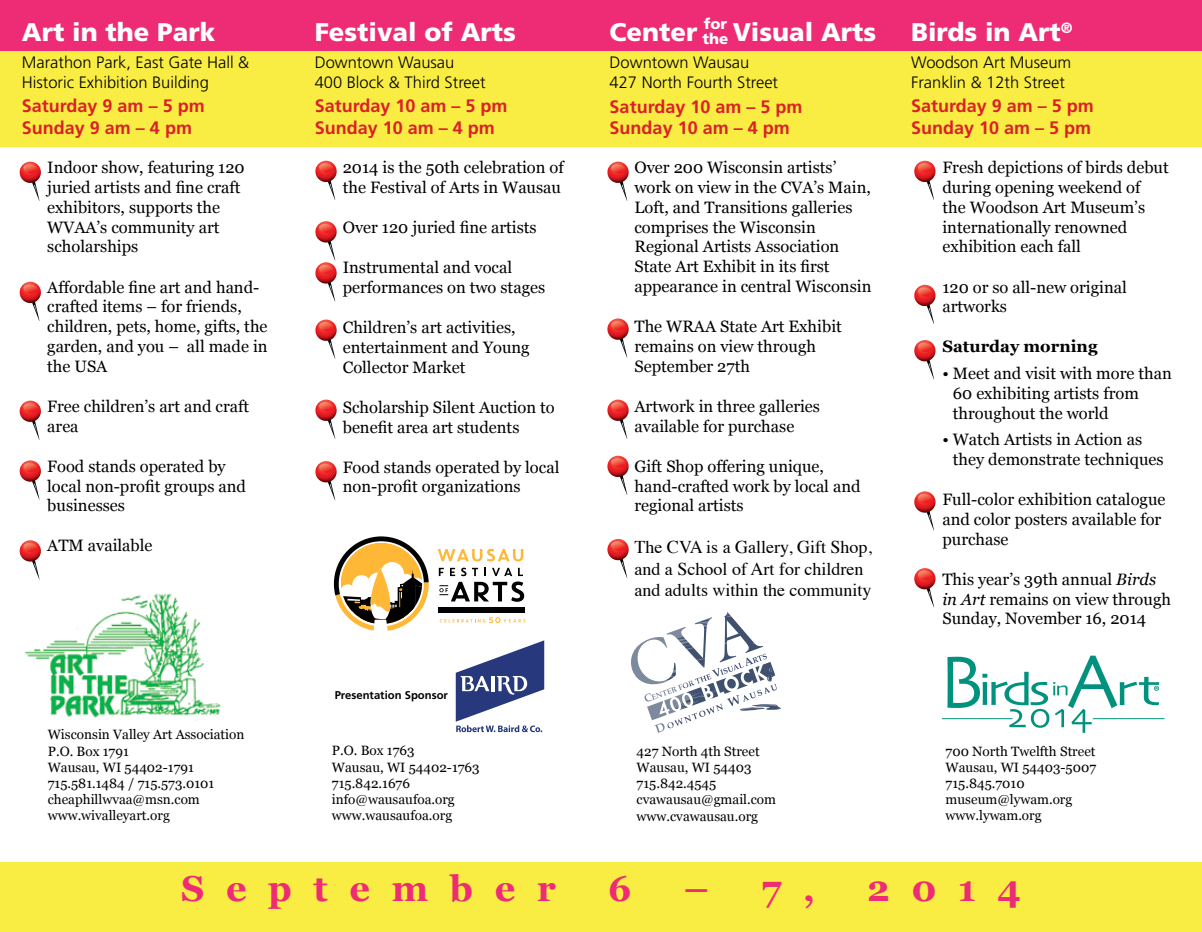
<style>
.page{position:relative;width:1202px;height:932px;background:#fff}
.page>*{position:absolute;margin:0;border:0;box-sizing:border-box;transform-origin:0 0}
.t1{font:700 36px "Georgia";letter-spacing:.6em;color:#ee2b75}
.t2{font:900 25.5px "Frutiger";color:#fff}
.t3{font:700 18px/21.6px "Frutiger";color:#da2128}
.t4{font:18px/21.6px "Times";color:#000}
.t5{font:16.5px/19.8px "Georgia";color:#000}
.t6{font:300 16.5px/19.8px "Frutiger";color:#000}
.t7{font:700 16.5px "Georgia";color:#000}
.t8{font:900 15px/15.8px "Frutiger";color:#fff}
.t9{font:13.5px/16.2px "Georgia";color:#000}
.t10{font:700 11.25px "Frutiger";color:#000}
.s1{font-style:italic}
</style>
<div class="page">
<svg style="left:631px;top:612px;width:150px;height:121px"></svg>
<img style="left:25px;top:593px;width:196px;height:125px">
<div style="left:0;top:862px;width:1202px;height:70px;background:#f9ed44"></div>
<div style="left:0;top:50px;width:1202px;height:97px;background:#f9ed44"></div>
<div style="left:0;top:0;width:1202px;height:50px;background:#ee2b75"></div>
<hr style="left:942px;top:718px;width:70px;height:1px;background:#00927e">
<hr style="left:1092px;top:718px;width:72px;height:1px;background:#00927e">
<svg style="left:947px;top:655px;width:212px;height:77px"></svg>
<svg style="left:456px;top:640px;width:88px;height:92px"></svg>
<svg style="left:19px;top:162px;width:22px;height:39px"></svg>
<svg style="left:19px;top:282px;width:22px;height:39px"></svg>
<svg style="left:19px;top:400px;width:22px;height:40px"></svg>
<svg style="left:19px;top:460px;width:22px;height:40px"></svg>
<svg style="left:19px;top:540px;width:22px;height:39px"></svg>
<svg style="left:315px;top:319px;width:22px;height:40px"></svg>
<svg style="left:315px;top:399px;width:22px;height:40px"></svg>
<svg style="left:315px;top:461px;width:22px;height:39px"></svg>
<svg style="left:914px;top:161px;width:22px;height:39px"></svg>
<svg style="left:914px;top:285px;width:22px;height:39px"></svg>
<svg style="left:914px;top:340px;width:22px;height:39px"></svg>
<svg style="left:914px;top:491px;width:22px;height:39px"></svg>
<svg style="left:607px;top:539px;width:22px;height:39px"></svg>
<svg style="left:914px;top:568px;width:22px;height:39px"></svg>
<svg style="left:607px;top:162px;width:22px;height:39px"></svg>
<svg style="left:607px;top:318px;width:22px;height:40px"></svg>
<svg style="left:607px;top:399px;width:22px;height:40px"></svg>
<svg style="left:315px;top:161px;width:22px;height:141px"></svg>
<div style="left:438px;top:607px;width:87px;height:6px;background:#000"></div>
<svg style="left:437px;top:549px;width:86px;height:12px"></svg>
<svg style="left:439px;top:567px;width:85px;height:34px"></svg>
<svg style="left:439px;top:617px;width:86px;height:6px"></svg>
<svg style="left:334px;top:536px;width:95px;height:95px"></svg>
<svg style="left:607px;top:455px;width:22px;height:40px"></svg>
<h2 class="t2" style="left:22px;top:17px;width:195px">Art in the Park</h2>
<p class="t6" style="left:22px;top:52px;width:229px">Marathon Park, East Gate Hall &amp;<br>Historic Exhibition Building</p>
<p class="t3" style="left:22px;top:95px;width:184px">Saturday 9 am – 5 pm<br>Sunday 9 am – 4 pm</p>
<p class="t5" style="left:47px;top:158px;width:199px">Indoor show, featuring 120 juried artists and fine craft exhibitors, supports the<br>WVAA’s community art scholarships</p>
<p class="t5" style="left:47px;top:277px;width:222px">Affordable fine art and hand&shy;crafted items – for friends, children, pets, home, gifts, the garden, and you – all made in the USA</p>
<p class="t5" style="left:47px;top:396px;width:203px">Free children’s art and craft area</p>
<p class="t5" style="left:47px;top:456px;width:200px">Food stands operated by local non-profit groups and businesses</p>
<p class="t5" style="left:47px;top:536px;width:107px">ATM available</p>
<p class="t9" style="left:48px;top:726px;width:198px">Wisconsin Valley Art Association<br>P.O. Box 1791<br>Wausau, WI 54402-1791<br>715.581.1484 / 715.573.0101 cheaphillwvaa@msn.com www.wivalleyart.org</p>
<h2 class="t2" style="left:315px;top:17px;width:203px">Festival of Arts</h2>
<p class="t6" style="left:315px;top:52px;width:172px">Downtown Wausau<br>400 Block &amp; Third Street</p>
<p class="t3" style="left:315px;top:95px;width:194px">Saturday 10 am – 5 pm<br>Sunday 10 am – 4 pm</p>
<p class="t5" style="left:343px;top:158px;width:222px">2014 is the 50th celebration of the Festival of Arts in Wausau</p>
<p class="t5" style="left:343px;top:218px;width:195px">Over 120 juried fine artists</p>
<p class="t5" style="left:343px;top:258px;width:204px">Instrumental and vocal performances on two stages</p>
<p class="t5" style="left:343px;top:318px;width:188px">Children’s art activities, entertainment and Young<br>Collector Market</p>
<p class="t5" style="left:343px;top:397px;width:213px">Scholarship Silent Auction to benefit area art students</p>
<p class="t5" style="left:343px;top:457px;width:218px">Food stands operated by local non-profit organizations</p>
<p class="t10" style="left:335px;top:688px;width:115px">Presentation Sponsor</p>
<p class="t9" style="left:332px;top:743px;width:149px">P.O. Box 1763<br>Wausau, WI 54402-1763<br>715.842.1676 info@wausaufoa.org www.wausaufoa.org</p>
<p class="t8" style="left:702px;top:15px;width:27px">for the</p>
<h2 class="t2" style="left:609px;top:17px;width:89px">Center</h2>
<h2 class="t2" style="left:733px;top:17px;width:145px">Visual Arts</h2>
<p class="t6" style="left:609px;top:52px;width:170px">Downtown Wausau<br>427 North Fourth Street</p>
<p class="t3" style="left:609px;top:95px;width:194px">Saturday 10 am – 5 pm<br>Sunday 10 am – 4 pm</p>
<h2 class="t2" style="left:911px;top:17px;width:163px">Birds in Art<sup>®</sup></h2>
<p class="t6" style="left:911px;top:52px;width:162px">Woodson Art Museum<br>Franklin &amp; 12th Street</p>
<p class="t3" style="left:911px;top:95px;width:184px">Saturday 9 am – 5 pm<br>Sunday 10 am – 5 pm</p>
<p class="t5" style="left:634px;top:158px;width:238px">Over 200 Wisconsin artists’ work on view in the CVA’s Main,<br>Loft, and Transitions galleries comprises the Wisconsin<br>Regional Artists Association<br>State Art Exhibit in its first appearance in central Wisconsin</p>
<p class="t5" style="left:634px;top:317px;width:209px">The WRAA State Art Exhibit remains on view through<br>September 27th</p>
<p class="t5" style="left:634px;top:396px;width:187px">Artwork in three galleries available for purchase</p>
<p class="t5" style="left:634px;top:456px;width:227px">Gift Shop offering unique, hand-crafted work by local and regional artists</p>
<p class="t4" style="left:634px;top:535px;width:239px">The CVA is a Gallery, Gift Shop, and a School of Art for children and adults within the community</p>
<p class="t5" style="left:942px;top:158px;width:228px">Fresh depictions of birds debut during opening weekend of<br>the Woodson Art Museum’s internationally renowned exhibition each fall</p>
<p class="t5" style="left:942px;top:277px;width:186px">120 or so all-new original artworks</p>
<p class="t7" style="left:942px;top:337px;width:157px">Saturday morning</p>
<p class="t5" style="left:952px;top:364px;width:220px;text-indent:-10px">• Meet and visit with more than<br>60 exhibiting artists from throughout the world</p>
<p class="t5" style="left:952px;top:430px;width:212px;text-indent:-10px">• Watch Artists in Action as they demonstrate techniques</p>
<p class="t5" style="left:942px;top:490px;width:224px">Full-color exhibition catalogue and color posters available for purchase</p>
<p class="t5" style="left:942px;top:569px;width:230px">This year’s 39th annual <span class="s1">Birds in Art</span> remains on view through<br>Sunday, November 16, 2014</p>
<p class="t9" style="left:636px;top:743px;width:141px">427 North 4th Street<br>Wausau, WI 54403<br>715.842.4545 cvawausau@gmail.com www.cvawausau.org</p>
<p class="t9" style="left:945px;top:743px;width:152px">700 North Twelfth Street<br>Wausau, WI 54403-5007<br>715.845.7010 museum@lywam.org www.lywam.org</p>
<h1 class="t1" style="left:181px;top:868px;width:376px">September</h1>
<h1 class="t1" style="left:608px;top:868px;width:25px">6</h1>
<h1 class="t1" style="left:684px;top:868px;width:133px">– 7 ,</h1>
<h1 class="t1" style="left:867px;top:868px;width:155px">2014</h1>
</div>
